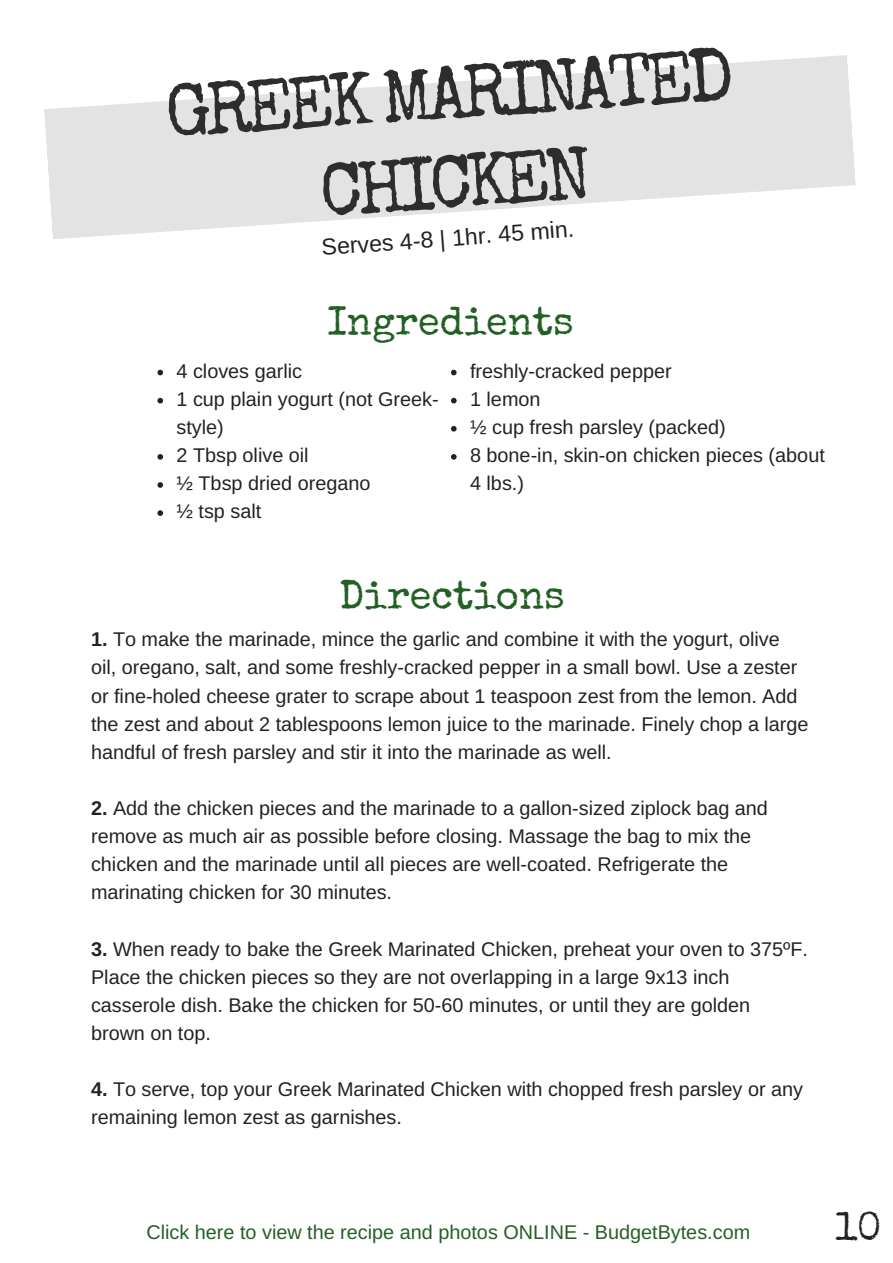
<style>
.page{position:relative;width:893px;height:1263px;background:#fff}
.page>*{position:absolute;margin:0;border:0;box-sizing:border-box;transform-origin:0 0}
.t1{font:74.4px/88.8px "Special Elite";color:#000;text-align:center}
.t2{font:39.6px "Special Elite";color:#236024}
.t3{font:39.6px "Special Elite";color:#222}
.t4{font:23.1px "Arimo";color:#222}
.t5{font:19.8px/28px "Arimo";color:#222}
.t6{font:19.8px "Arimo";color:#236024}
.s1{font-weight:700}
</style>
<div class="page">
<svg style="left:157px;top:370px;width:6px;height:5px"></svg>
<svg style="left:157px;top:398px;width:6px;height:5px"></svg>
<svg style="left:157px;top:454px;width:6px;height:6px"></svg>
<svg style="left:157px;top:482px;width:6px;height:6px"></svg>
<svg style="left:157px;top:510px;width:6px;height:6px"></svg>
<svg style="left:451px;top:370px;width:5px;height:5px"></svg>
<svg style="left:451px;top:398px;width:5px;height:5px"></svg>
<svg style="left:451px;top:426px;width:5px;height:5px"></svg>
<svg style="left:451px;top:454px;width:5px;height:6px"></svg>
<svg style="left:44px;top:55px;width:812px;height:184px;fill:#e3e3e3"></svg>
<h1 class="t1" style="left:162px;top:70px;width:571px;rotate:-4deg">GREEK MARINATED<br>CHICKEN</h1>
<p class="t4" style="left:321px;top:235px;width:254px;rotate:-4deg">Serves 4-8 | 1hr. 45 min.</p>
<h2 class="t2" style="left:327px;top:296px;width:248px">Ingredients</h2>
<p class="t5" style="left:176px;top:357px;width:264px">4 cloves garlic<br>1 cup plain yogurt (not Greek&shy;style)<br>2 Tbsp olive oil<br>½ Tbsp dried oregano<br>½ tsp salt</p>
<p class="t5" style="left:470px;top:357px;width:356px">freshly-cracked pepper<br>1 lemon<br>½ cup fresh parsley (packed)<br>8 bone-in, skin-on chicken pieces (about<br>4 lbs.)</p>
<h2 class="t2" style="left:339px;top:570px;width:227px">Directions</h2>
<p class="t5" style="left:91px;top:626px;width:719px"><span class="s1">1.</span> To make the marinade, mince the garlic and combine it with the yogurt, olive oil, oregano, salt, and some freshly-cracked pepper in a small bowl. Use a zester or fine-holed cheese grater to scrape about 1 teaspoon zest from the lemon. Add the zest and about 2 tablespoons lemon juice to the marinade. Finely chop a large handful of fresh parsley and stir it into the marinade as well.</p>
<p class="t5" style="left:91px;top:794px;width:678px"><span class="s1">2.</span> Add the chicken pieces and the marinade to a gallon-sized ziplock bag and remove as much air as possible before closing. Massage the bag to mix the chicken and the marinade until all pieces are well-coated. Refrigerate the marinating chicken for 30 minutes.</p>
<p class="t5" style="left:91px;top:935px;width:718px"><span class="s1">3.</span> When ready to bake the Greek Marinated Chicken, preheat your oven to 375ºF.<br>Place the chicken pieces so they are not overlapping in a large 9x13 inch casserole dish. Bake the chicken for 50-60 minutes, or until they are golden brown on top.</p>
<p class="t5" style="left:91px;top:1075px;width:713px"><span class="s1">4.</span> To serve, top your Greek Marinated Chicken with chopped fresh parsley or any remaining lemon zest as garnishes.</p>
<p class="t6" style="left:146px;top:1221px;width:605px">Click here to view the recipe and photos ONLINE - BudgetBytes.com</p>
<h2 class="t3" style="left:834px;top:1202px;width:48px">10</h2>
</div>
